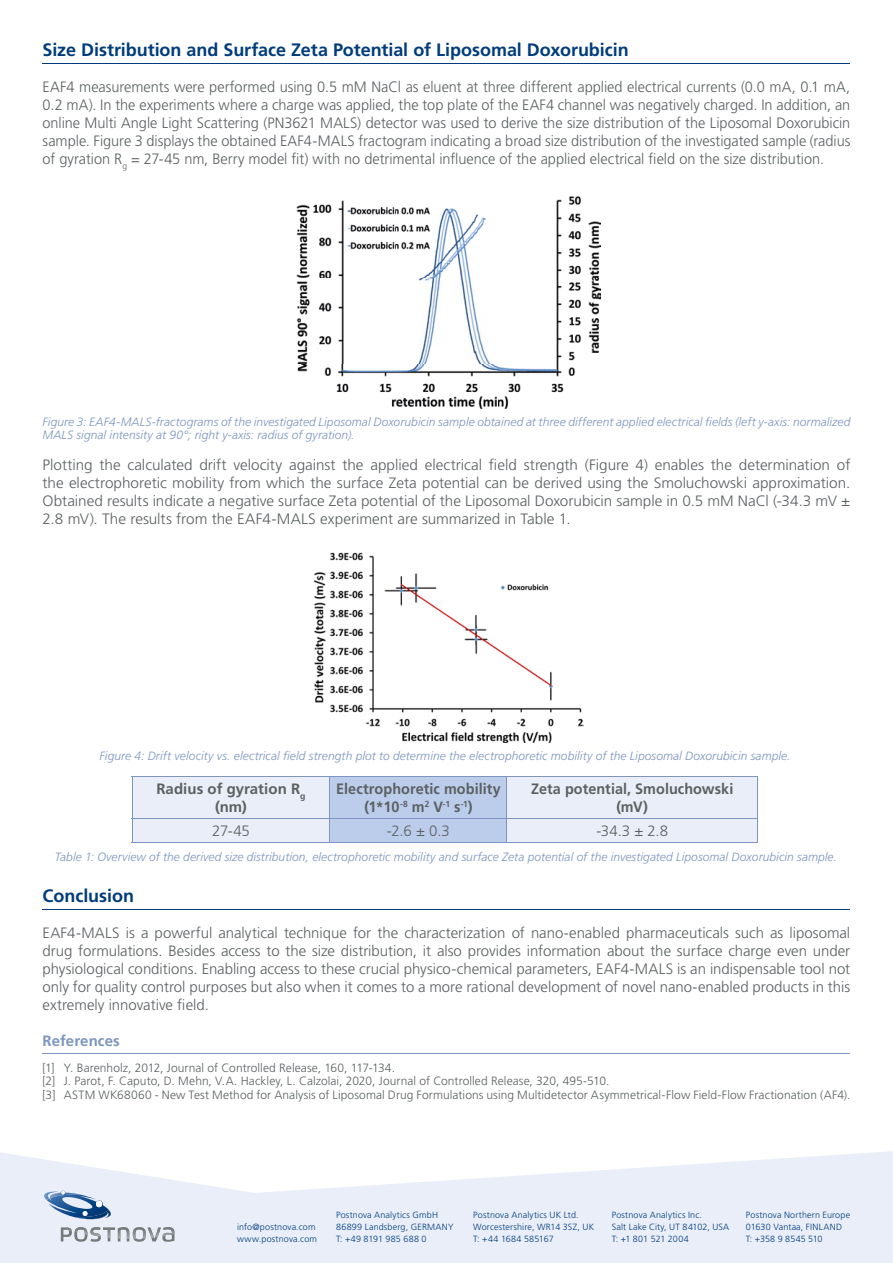
<style>
.page{position:relative;width:893px;height:1263px;background:#fff}
.page>*{position:absolute;margin:0;border:0;box-sizing:border-box;transform-origin:0 0}
.t1{font:700 18px "Frutiger LT Std";letter-spacing:-.005em;color:#003c7c}
.t2{font:300 15px/18px "Frutiger LT Std";color:#5b6062;text-align:justify}
.t3{font:700 15px/18px "Frutiger LT Std";letter-spacing:.005em;color:#5b6062;text-align:center;scale:.96 1}
.t4{font:700 15px/18px "Frutiger LT Std";letter-spacing:.005em;color:#5b6062;text-align:center}
.t5{font:700 15px "Frutiger LT Std";letter-spacing:.005em;color:#7d95bf}
.t6{font:italic 300 12px/13.5px "Frutiger LT Std";letter-spacing:.005em;color:#7d95bf}
.t7{font:300 12px/13.5px "Frutiger LT Std";letter-spacing:.005em;color:#5b6062}
.t8{font:300 9px/12px "Frutiger LT Std";letter-spacing:.02em;color:#003c7c}
</style>
<div class="page">
<svg style="left:0;top:1151px;width:893px;height:112px;fill:#e9eef9"></svg>
<svg style="left:61px;top:1227px;width:113px;height:15px;background:#bcc1c7"></svg>
<svg style="left:44px;top:1191px;width:67px;height:28px;background:#8ca8c9"></svg>
<hr style="left:43px;top:63px;width:807px;height:1px;background:#003c7c">
<hr style="left:43px;top:909px;width:807px;height:1px;background:#003c7c">
<hr style="left:43px;top:1053px;width:807px;height:1px;background:#7d95bf">
<hr style="left:132px;top:776px;width:198px;height:1px;background:#7d95bf">
<hr style="left:330px;top:776px;width:177px;height:1px;background:#7d95bf">
<hr style="left:507px;top:776px;width:251px;height:1px;background:#7d95bf">
<svg style="left:132px;top:777px;width:626px;height:65px;background:#dbe3f4"></svg>
<hr style="left:330px;top:818px;width:177px;height:1px;background:#7d95bf">
<hr style="left:507px;top:818px;width:251px;height:1px;background:#7d95bf">
<hr style="left:132px;top:842px;width:198px;height:1px;background:#7d95bf">
<hr style="left:330px;top:842px;width:177px;height:1px;background:#7d95bf">
<hr style="left:507px;top:842px;width:251px;height:1px;background:#7d95bf">
<img style="left:296px;top:196px;width:305px;height:212px">
<img style="left:313px;top:552px;width:270px;height:191px">
<p class="t1" style="left:43px;top:39px;width:588px">Size Distribution and Surface Zeta Potential of Liposomal Doxorubicin</p>
<p class="t2" style="left:43px;top:78px;width:809px">EAF4 measurements were performed using 0.5 mM NaCl as eluent at three different applied electrical currents (0.0 mA, 0.1 mA, 0.2 mA). In the experiments where a charge was applied, the top plate of the EAF4 channel was negatively charged. In addition, an online Multi Angle Light Scattering (PN3621 MALS) detector was used to derive the size distribution of the Liposomal Doxorubicin sample. Figure 3 displays the obtained EAF4-MALS fractogram indicating a broad size distribution of the investigated sample (radius of gyration R<sub>g</sub> = 27-45 nm, Berry model fit) with no detrimental influence of the applied electrical field on the size distribution.</p>
<p class="t6" style="left:43px;top:415px;width:809px">Figure 3: EAF4-MALS-fractograms of the investigated Liposomal Doxorubicin sample obtained at three different applied electrical fields (left y-axis: normalized<br>MALS signal intensity at 90°; right y-axis: radius of gyration).</p>
<p class="t2" style="left:43px;top:456px;width:809px">Plotting the calculated drift velocity against the applied electrical field strength (Figure 4) enables the determination of the electrophoretic mobility from which the surface Zeta potential can be derived using the Smoluchowski approximation.<br>Obtained results indicate a negative surface Zeta potential of the Liposomal Doxorubicin sample in 0.5 mM NaCl (-34.3 mV ± 2.8 mV). The results from the EAF4-MALS experiment are summarized in Table 1.</p>
<p class="t6" style="left:99px;top:750px;width:693px">Figure 4: Drift velocity vs. electrical field strength plot to determine the electrophoretic mobility of the Liposomal Doxorubicin sample.</p>
<p class="t4" style="left:156px;top:780px;width:151px">Radius of gyration R<sub>g </sub>(nm)</p>
<p class="t3" style="left:336px;top:780px;width:173px">Electrophoretic mobility (1*10<sup>-8</sup> m<sup>2</sup> V<sup>-1</sup> s<sup>-1</sup>)</p>
<p class="t3" style="left:531px;top:780px;width:212px">Zeta potential, Smoluchowski (mV)</p>
<p class="t2" style="left:212px;top:822px;width:39px">27-45</p>
<p class="t2" style="left:387px;top:822px;width:64px">-2.6 ± 0.3</p>
<p class="t2" style="left:596px;top:822px;width:73px">-34.3 ± 2.8</p>
<p class="t6" style="left:55px;top:850px;width:784px">Table 1: Overview of the derived size distribution, electrophoretic mobility and surface Zeta potential of the investigated Liposomal Doxorubicin sample.</p>
<p class="t1" style="left:43px;top:885px;width:93px">Conclusion</p>
<p class="t2" style="left:43px;top:924px;width:809px">EAF4-MALS is a powerful analytical technique for the characterization of nano-enabled pharmaceuticals such as liposomal drug formulations. Besides access to the size distribution, it also provides information about the surface charge even under physiological conditions. Enabling access to these crucial physico-chemical parameters, EAF4-MALS is an indispensable tool not only for quality control purposes but also when it comes to a more rational development of novel nano-enabled products in this extremely innovative field.</p>
<p class="t5" style="left:43px;top:1032px;width:79px">References</p>
<p class="t7" style="left:43px;top:1061px;width:809px">[1] Y. Barenholz, 2012, Journal of Controlled Release, 160, 117-134.<br>[2] J. Parot, F. Caputo, D. Mehn, V.A. Hackley, L. Calzolai, 2020, Journal of Controlled Release, 320, 495-510.<br>[3] ASTM WK68060 - New Test Method for Analysis of Liposomal Drug Formulations using Multidetector Asymmetrical-Flow Field-Flow Fractionation (AF4).</p>
<p class="t8" style="left:336px;top:1209px;width:119px">Postnova Analytics GmbH<br>86899 Landsberg, GERMANY<br>T: +49 8191 985 688 0</p>
<p class="t8" style="left:237px;top:1221px;width:81px">info@postnova.com www.postnova.com</p>
<p class="t8" style="left:473px;top:1209px;width:122px">Postnova Analytics UK Ltd.<br>Worcestershire, WR14 3SZ, UK<br>T: +44 1684 585167</p>
<p class="t8" style="left:612px;top:1209px;width:119px">Postnova Analytics Inc.<br>Salt Lake City, UT 84102, USA<br>T: +1 801 521 2004</p>
<p class="t8" style="left:746px;top:1209px;width:106px">Postnova Northern Europe<br>01630 Vantaa, FINLAND<br>T: +358 9 8545 510</p>
</div>
